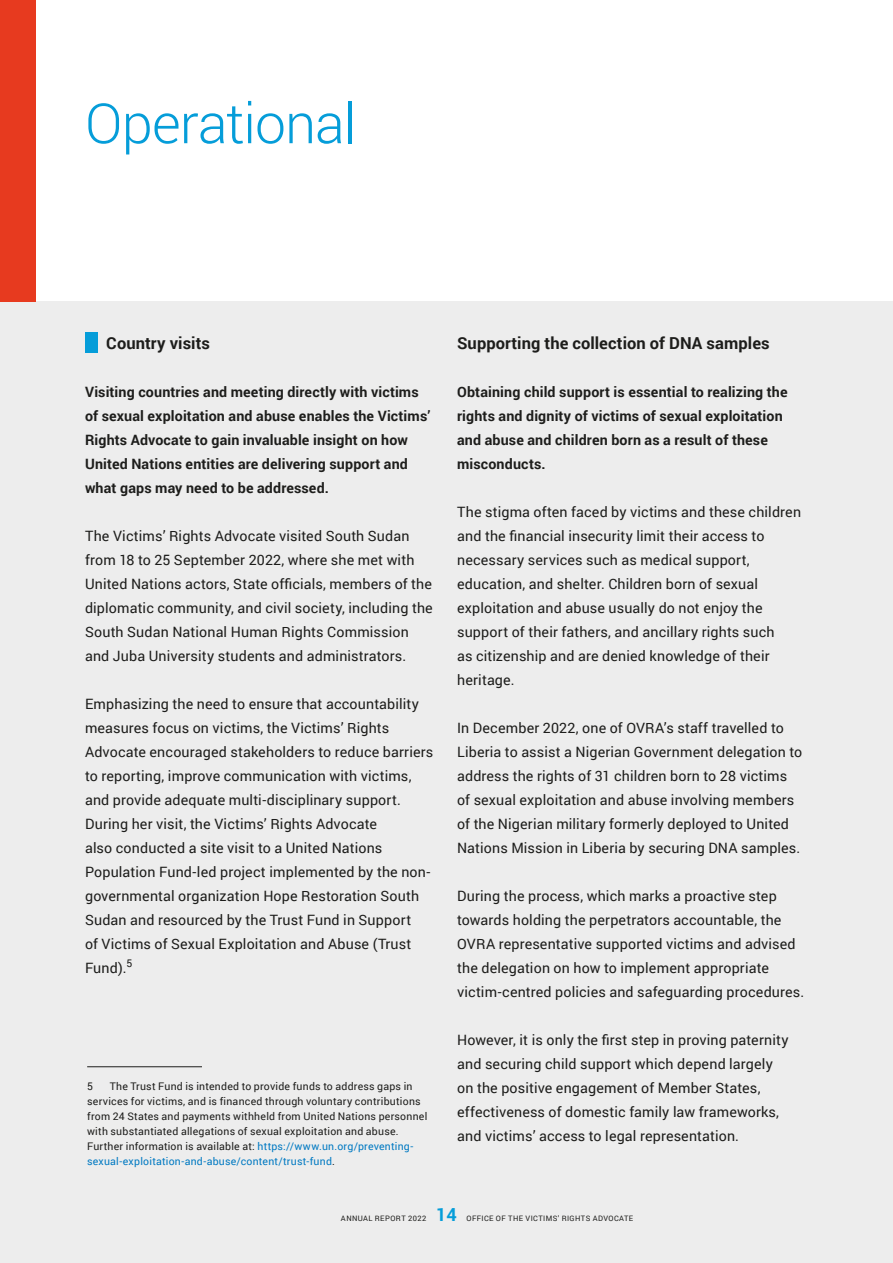
<style>
.page{position:relative;width:893px;height:1263px;background:#fff}
.page>*{position:absolute;margin:0;border:0;box-sizing:border-box;transform-origin:0 0}
.H1_chapter_headlines{font:300 55.5px "Roboto";letter-spacing:-.015em;color:#059dd9}
.t1{font:700 18px "Roboto";color:#059dd9}
.H2_subtitles{font:700 16.5px "Roboto";letter-spacing:.005em;color:#1d1d1b}
.H2_subtitles__tab{font:700 16.5px "Roboto";letter-spacing:.005em;color:#1d1d1b}
.BASE{font:14.25px/24px "Roboto";letter-spacing:.01em;color:#1d1d1b}
.BASE-2{font:700 14.25px/24px "Roboto";letter-spacing:.01em;color:#1d1d1b}
.Footnote_text{font:10.5px/15px "Roboto";letter-spacing:.02em;color:#1d1d1b}
.t2{font:7.5px "Roboto";letter-spacing:.055em;color:#1d1d1b}
.s1{color:#0079c2}
</style>
<div class="page">
<div style="left:0;top:301px;width:893px;height:962px;background:#ededed"></div>
<div style="left:0;top:0;width:36px;height:301px;background:#e73a1f"></div>
<div style="left:85px;top:333px;width:13px;height:20px;background:#059dd9"></div>
<hr style="left:87px;top:1066px;width:115px;height:1px;background:#1d1d1b">
<p class="H1_chapter_headlines" style="left:85px;top:85px;width:272px">Operational</p>
<p class="H2_subtitles__tab" style="left:106px;top:332px;width:105px">Country visits</p>
<p class="BASE-2" style="left:85px;top:379px;width:347px">Visiting countries and meeting directly with victims of sexual exploitation and abuse enables the Victims’ Rights Advocate to gain invaluable insight on how United Nations entities are delivering support and what gaps may need to be addressed.</p>
<p class="BASE" style="left:85px;top:523px;width:349px">The Victims’ Rights Advocate visited South Sudan from 18 to 25 September 2022, where she met with United Nations actors, State officials, members of the diplomatic community, and civil society, including the South Sudan National Human Rights Commission and Juba University students and administrators.</p>
<p class="BASE" style="left:85px;top:691px;width:350px">Emphasizing the need to ensure that accountability measures focus on victims, the Victims’ Rights Advocate encouraged stakeholders to reduce barriers to reporting, improve communication with victims, and provide adequate multi-disciplinary support.<br>During her visit, the Victims’ Rights Advocate<br>also conducted a site visit to a United Nations Population Fund-led project implemented by the non&shy;governmental organization Hope Restoration South Sudan and resourced by the Trust Fund in Support<br>of Victims of Sexual Exploitation and Abuse (Trust Fund).<sup>5</sup></p>
<p class="Footnote_text" style="left:87px;top:1078px;width:342px;text-indent:23px">The Trust Fund is intended to provide funds to address gaps in services for victims, and is financed through voluntary contributions from 24 States and payments withheld from United Nations personnel with substantiated allegations of sexual exploitation and abuse.<br>Further information is available at: <span class="s1">https://www.un.org/preventing&shy;sexual-exploitation-and-abuse/content/trust-fund</span>.</p>
<p class="Footnote_text" style="left:87px;top:1078px;width:7px">5</p>
<p class="H2_subtitles" style="left:457px;top:332px;width:314px">Supporting the collection of DNA samples</p>
<p class="BASE-2" style="left:457px;top:379px;width:332px">Obtaining child support is essential to realizing the rights and dignity of victims of sexual exploitation and abuse and children born as a result of these misconducts.</p>
<p class="BASE" style="left:457px;top:499px;width:345px">The stigma often faced by victims and these children and the financial insecurity limit their access to necessary services such as medical support, education, and shelter. Children born of sexual exploitation and abuse usually do not enjoy the support of their fathers, and ancillary rights such<br>as citizenship and are denied knowledge of their heritage.</p>
<p class="BASE" style="left:457px;top:715px;width:347px">In December 2022, one of OVRA’s staff travelled to Liberia to assist a Nigerian Government delegation to address the rights of 31 children born to 28 victims of sexual exploitation and abuse involving members of the Nigerian military formerly deployed to United Nations Mission in Liberia by securing DNA samples.</p>
<p class="BASE" style="left:457px;top:883px;width:349px">During the process, which marks a proactive step towards holding the perpetrators accountable, the OVRA representative supported victims and advised the delegation on how to implement appropriate victim-centred policies and safeguarding procedures.</p>
<p class="BASE" style="left:457px;top:1027px;width:333px">However, it is only the first step in proving paternity and securing child support which depend largely on the positive engagement of Member States, effectiveness of domestic family law frameworks, and victims’ access to legal representation.</p>
<p class="t2" style="left:341px;top:1213px;width:87px">ANNUAL REPORT 2022</p>
<p class="t1" style="left:436px;top:1202px;width:22px">14</p>
<p class="t2" style="left:466px;top:1213px;width:168px">OFFICE OF THE VICTIMS’ RIGHTS ADVOCATE</p>
</div>
